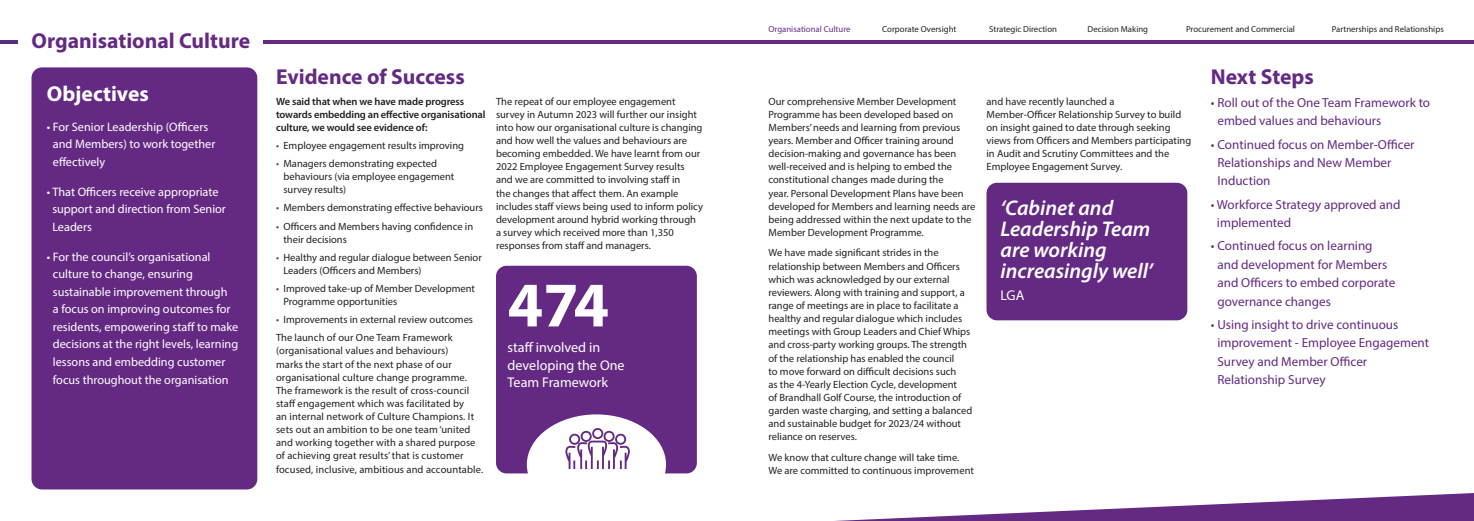
<style>
.page{position:relative;width:1474px;height:521px;background:#fff}
.page>*{position:absolute;margin:0;border:0;box-sizing:border-box;transform-origin:0 0}
.t1{font:700 63.96px "Myriad Pro";color:#fff}
.t2{font:700 21.61px "Myriad Pro";color:#642a83}
.t3{font:700 21.61px "Myriad Pro";color:#fff}
.t4{font:italic 600 21.26px/21.3px "Myriad Pro";color:#fff}
.t5{font:14.09px/17.3px "Myriad Pro";color:#fff}
.t6{font:13.12px/18.4px "Myriad Pro";color:#642a83}
.t7{font:12.25px/17.6px "Myriad Pro";color:#fff}
.t8{font:10.5px/13.1px "Myriad Pro";color:#231f20}
.t9{font:600 10.5px/13.1px "Myriad Pro";letter-spacing:-.01em;color:#231f20}
.t10{font:8.75px "Myriad Pro";color:#231f20}
.t11{font:8.75px "Myriad Pro";color:#642a83}
.s1{color:#642a83}
</style>
<div class="page">
<hr style="left:0;top:40px;width:18px;height:3px;background:#582c80">
<div style="left:32px;top:67px;width:225px;height:422px;background:#642a83;border-radius:10px"></div>
<svg style="left:834px;top:493px;width:639px;height:28px"></svg>
<hr style="left:263px;top:40px;width:1210px;height:3px;background:#642a83">
<div style="left:496px;top:266px;width:201px;height:207px;background:#642a83;border-radius:10px"></div>
<div style="left:986px;top:183px;width:201px;height:137px;background:#642a83;border-radius:10px"></div>
<svg style="left:527px;top:414px;width:139px;height:60px"></svg>
<p class="t2" style="left:32px;top:26px;width:220px">Organisational Culture</p>
<p class="t3" style="left:47px;top:80px;width:104px">Objectives</p>
<p class="t7" style="left:53px;top:118px;width:164px;text-indent:-6px">• For Senior Leadership (Officers and Members) to work together effectively</p>
<p class="t7" style="left:52px;top:183px;width:175px;text-indent:-6px">• That Officers receive appropriate support and direction from Senior<br>Leaders</p>
<p class="t7" style="left:53px;top:248px;width:187px;text-indent:-6px">• For the council’s organisational culture to change, ensuring sustainable improvement through<br>a focus on improving outcomes for residents, empowering staff to make decisions at the right levels, learning lessons and embedding customer focus throughout the organisation</p>
<p class="t2" style="left:276px;top:62px;width:190px">Evidence of Success</p>
<p class="t9" style="left:276px;top:94px;width:211px">We said that when we have made progress towards embedding an effective organisational culture, we would see evidence of:</p>
<p class="t8" style="left:276px;top:139px;width:190px"><span class="s1">•</span> Employee engagement results improving</p>
<p class="t8" style="left:283px;top:157px;width:172px;text-indent:-7px"><span class="s1">•</span> Managers demonstrating expected behaviours (via employee engagement survey results)</p>
<p class="t8" style="left:276px;top:201px;width:208px"><span class="s1">•</span> Members demonstrating effective behaviours</p>
<p class="t8" style="left:283px;top:219px;width:191px;text-indent:-7px"><span class="s1">•</span> Officers and Members having confidence in their decisions</p>
<p class="t8" style="left:283px;top:250px;width:200px;text-indent:-7px"><span class="s1">•</span> Healthy and regular dialogue between Senior<br>Leaders (Officers and Members)</p>
<p class="t8" style="left:283px;top:282px;width:193px;text-indent:-7px"><span class="s1">•</span> Improved take-up of Member Development<br>Programme opportunities</p>
<p class="t8" style="left:276px;top:313px;width:198px"><span class="s1">•</span> Improvements in external review outcomes</p>
<p class="t8" style="left:276px;top:331px;width:209px">The launch of our One Team Framework (organisational values and behaviours)<br>marks the start of the next phase of our organisational culture change programme.<br>The framework is the result of cross-council staff engagement which was facilitated by<br>an internal network of Culture Champions. It sets out an ambition to be one team ‘united and working together with a shared purpose of achieving great results’ that is customer focused, inclusive, ambitious and accountable.</p>
<p class="t8" style="left:496px;top:94px;width:208px">The repeat of our employee engagement survey in Autumn 2023 will further our insight into how our organisational culture is changing and how well the values and behaviours are becoming embedded. We have learnt from our 2022 Employee Engagement Survey results and we are committed to involving staff in<br>the changes that affect them. An example includes staff views being used to inform policy development around hybrid working through a survey which received more than 1,350 responses from staff and managers.</p>
<p class="t1" style="left:507px;top:263px;width:103px">474</p>
<p class="t5" style="left:507px;top:338px;width:118px">staff involved in developing the One<br>Team Framework</p>
<p class="t11" style="left:768px;top:23px;width:83px">Organisational Culture</p>
<p class="t10" style="left:882px;top:23px;width:76px">Corporate Oversight</p>
<p class="t10" style="left:989px;top:23px;width:69px">Strategic Direction</p>
<p class="t10" style="left:1087px;top:23px;width:62px">Decision Making</p>
<p class="t10" style="left:1186px;top:23px;width:110px">Procurement and Commercial</p>
<p class="t10" style="left:1331px;top:23px;width:114px">Partnerships and Relationships</p>
<p class="t8" style="left:768px;top:94px;width:208px">Our comprehensive Member Development Programme has been developed based on Members’ needs and learning from previous years. Member and Officer training around decision-making and governance has been well-received and is helping to embed the constitutional changes made during the<br>year. Personal Development Plans have been developed for Members and learning needs are being addressed within the next update to the Member Development Programme.</p>
<p class="t8" style="left:768px;top:246px;width:205px">We have made significant strides in the relationship between Members and Officers which was acknowledged by our external reviewers. Along with training and support, a range of meetings are in place to facilitate a healthy and regular dialogue which includes meetings with Group Leaders and Chief Whips and cross-party working groups. The strength of the relationship has enabled the council<br>to move forward on difficult decisions such<br>as the 4-Yearly Election Cycle, development<br>of Brandhall Golf Course, the introduction of garden waste charging, and setting a balanced and sustainable budget for 2023/24 without reliance on reserves.</p>
<p class="t8" style="left:768px;top:450px;width:207px">We know that culture change will take time.<br>We are committed to continuous improvement</p>
<p class="t8" style="left:986px;top:94px;width:206px">and have recently launched a<br>Member-Officer Relationship Survey to build on insight gained to date through seeking views from Officers and Members participating in Audit and Scrutiny Committees and the Employee Engagement Survey.</p>
<p class="t4" style="left:1000px;top:196px;width:154px">‘Cabinet and<br>Leadership Team are working increasingly well’</p>
<p class="t5" style="left:1000px;top:287px;width:25px">LGA</p>
<p class="t2" style="left:1210px;top:62px;width:104px">Next Steps</p>
<p class="t6" style="left:1217px;top:93px;width:214px;text-indent:-6px">• Roll out of the One Team Framework to embed values and behaviours</p>
<p class="t6" style="left:1217px;top:135px;width:199px;text-indent:-6px">• Continued focus on Member-Officer<br>Relationships and New Member<br>Induction</p>
<p class="t6" style="left:1216px;top:195px;width:185px;text-indent:-6px">• Workforce Strategy approved and implemented</p>
<p class="t6" style="left:1217px;top:237px;width:179px;text-indent:-6px">• Continued focus on learning and development for Members and Officers to embed corporate governance changes</p>
<p class="t6" style="left:1217px;top:315px;width:213px;text-indent:-6px">• Using insight to drive continuous improvement - Employee Engagement<br>Survey and Member Officer<br>Relationship Survey</p>
</div>
